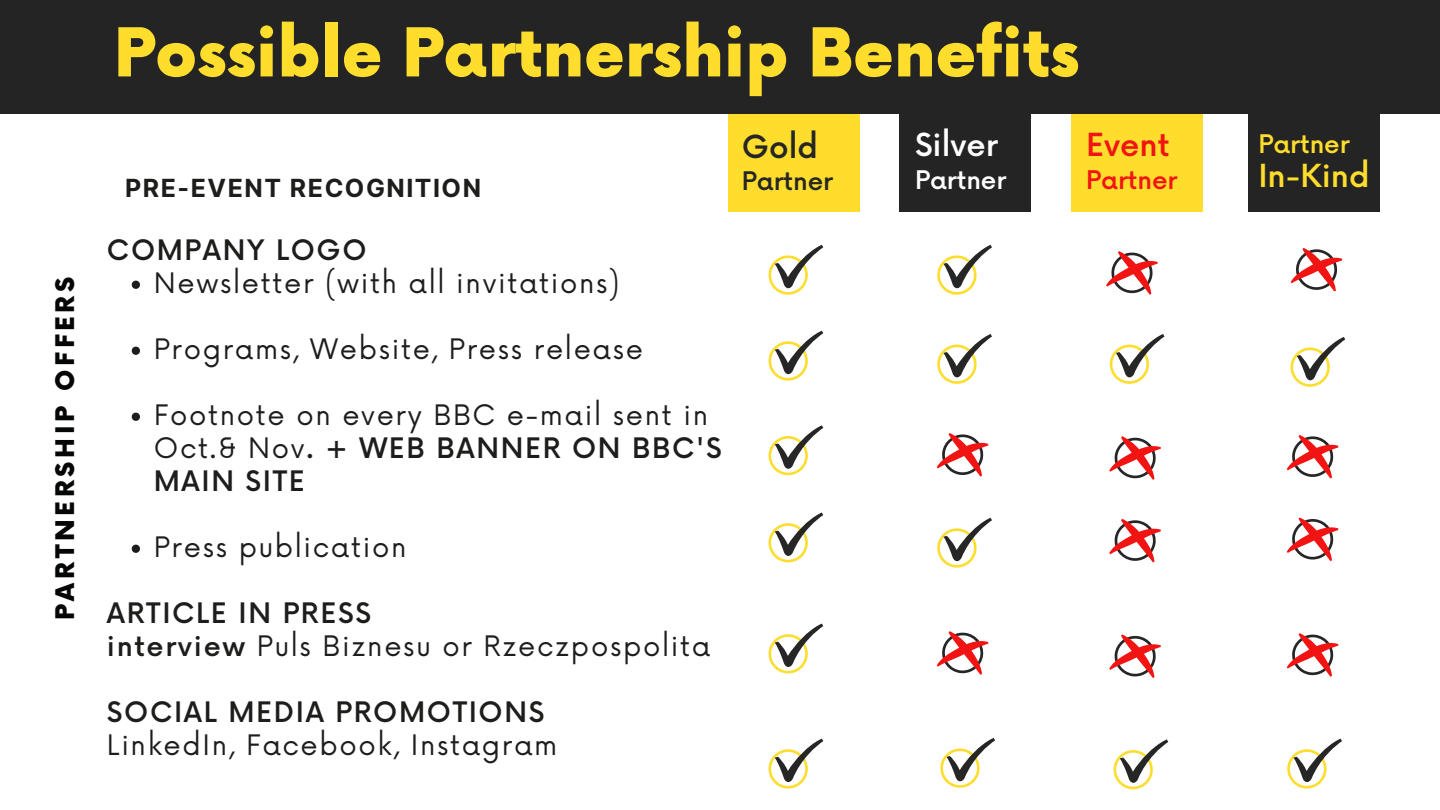
<style>
.page{position:relative;width:1440px;height:810px;background:#fff}
.page>*{position:absolute;margin:0;border:0;box-sizing:border-box;transform-origin:0 0}
.t1{font:900 65.6px "Now";color:#fedd2c}
.t2{font:500 31px "Now";color:#fedd2c}
.t3{font:500 31px "Now";color:#fff}
.t4{font:500 31px "Now";color:#f21313}
.t5{font:500 31px "Now";color:#262626}
.t6{font:27.5px/33px "Now";letter-spacing:.06em;color:#1d1d1b}
.t7{font:500 27.5px "Now";letter-spacing:.06em;color:#1d1d1b}
.t8{font:700 25px "Inter";letter-spacing:.06em;color:#1d1d1b}
.t9{font:900 25px "Now";letter-spacing:.15em;color:#050707}
.t10{font:500 25px "Now";color:#262626}
.t11{font:500 25px "Now";color:#fff}
.t12{font:500 25px "Now";color:#f21313}
.t13{font:500 25px "Now";color:#fedd2c}
.s1{font-weight:500}
</style>
<div class="page">
<div style="left:728px;top:0;width:132px;height:211px;background:#fedd2c"></div>
<div style="left:899px;top:0;width:132px;height:211px;background:#242424"></div>
<div style="left:1071px;top:0;width:132px;height:211px;background:#fedd2c"></div>
<div style="left:1248px;top:0;width:132px;height:211px;background:#242424"></div>
<svg style="left:132px;top:281px;width:8px;height:8px"></svg>
<svg style="left:132px;top:347px;width:8px;height:8px"></svg>
<svg style="left:132px;top:413px;width:8px;height:8px"></svg>
<svg style="left:132px;top:545px;width:8px;height:8px"></svg>
<svg style="left:769px;top:245px;width:54px;height:50px"></svg>
<svg style="left:769px;top:331px;width:54px;height:50px"></svg>
<svg style="left:769px;top:512px;width:54px;height:50px"></svg>
<svg style="left:769px;top:739px;width:54px;height:50px"></svg>
<svg style="left:940px;top:738px;width:55px;height:50px"></svg>
<svg style="left:937px;top:245px;width:55px;height:50px"></svg>
<svg style="left:1109px;top:519px;width:52px;height:43px"></svg>
<svg style="left:1287px;top:518px;width:51px;height:43px"></svg>
<svg style="left:1114px;top:739px;width:54px;height:50px"></svg>
<svg style="left:1287px;top:739px;width:55px;height:50px"></svg>
<svg style="left:1291px;top:248px;width:51px;height:43px"></svg>
<svg style="left:769px;top:425px;width:54px;height:50px"></svg>
<svg style="left:937px;top:433px;width:51px;height:43px"></svg>
<svg style="left:1109px;top:436px;width:52px;height:44px"></svg>
<svg style="left:1287px;top:435px;width:51px;height:43px"></svg>
<svg style="left:937px;top:334px;width:55px;height:50px"></svg>
<svg style="left:1110px;top:334px;width:54px;height:50px"></svg>
<svg style="left:1291px;top:337px;width:54px;height:50px"></svg>
<svg style="left:1106px;top:251px;width:52px;height:44px"></svg>
<div style="left:0;top:0;width:1440px;height:114px;background:#242424"></div>
<svg style="left:937px;top:518px;width:55px;height:50px"></svg>
<svg style="left:769px;top:624px;width:54px;height:49px"></svg>
<svg style="left:937px;top:631px;width:51px;height:44px"></svg>
<svg style="left:1109px;top:634px;width:52px;height:44px"></svg>
<svg style="left:1287px;top:633px;width:51px;height:44px"></svg>
<p class="t9" style="left:52px;top:620px;width:345px;rotate:-90deg">PARTNERSHIP OFFERS</p>
<p class="t1" style="left:114px;top:17px;width:967px">Possible Partnership Benefits</p>
<p class="t8" style="left:125px;top:173px;width:357px">PRE-EVENT RECOGNITION</p>
<p class="t5" style="left:742px;top:130px;width:78px">Gold</p>
<p class="t10" style="left:742px;top:168px;width:93px">Partner</p>
<p class="t3" style="left:915px;top:128px;width:85px">Silver</p>
<p class="t11" style="left:915px;top:166px;width:93px">Partner</p>
<p class="t4" style="left:1086px;top:128px;width:85px">Event</p>
<p class="t12" style="left:1086px;top:166px;width:93px">Partner</p>
<p class="t7" style="left:107px;top:236px;width:261px">COMPANY LOGO</p>
<p class="t6" style="left:154px;top:268px;width:467px">Newsletter (with all invitations)</p>
<p class="t6" style="left:154px;top:334px;width:491px">Programs, Website, Press release</p>
<p class="t6" style="left:154px;top:400px;width:569px">Footnote on every BBC e-mail sent in<br>Oct.&amp; Nov<span class="s1">. + WEB BANNER ON BBC'S<br>MAIN SITE</span></p>
<p class="t6" style="left:154px;top:532px;width:254px">Press publication</p>
<p class="t7" style="left:107px;top:599px;width:266px">ARTICLE IN PRESS</p>
<p class="t6" style="left:107px;top:631px;width:605px"><span class="s1">interview</span> Puls Biznesu or Rzeczpospolita</p>
<p class="t7" style="left:107px;top:698px;width:439px">SOCIAL MEDIA PROMOTIONS</p>
<p class="t6" style="left:107px;top:730px;width:452px">LinkedIn, Facebook, Instagram</p>
<p class="t13" style="left:1258px;top:130px;width:93px">Partner</p>
<p class="t2" style="left:1258px;top:159px;width:113px">In-Kind</p>
</div>
